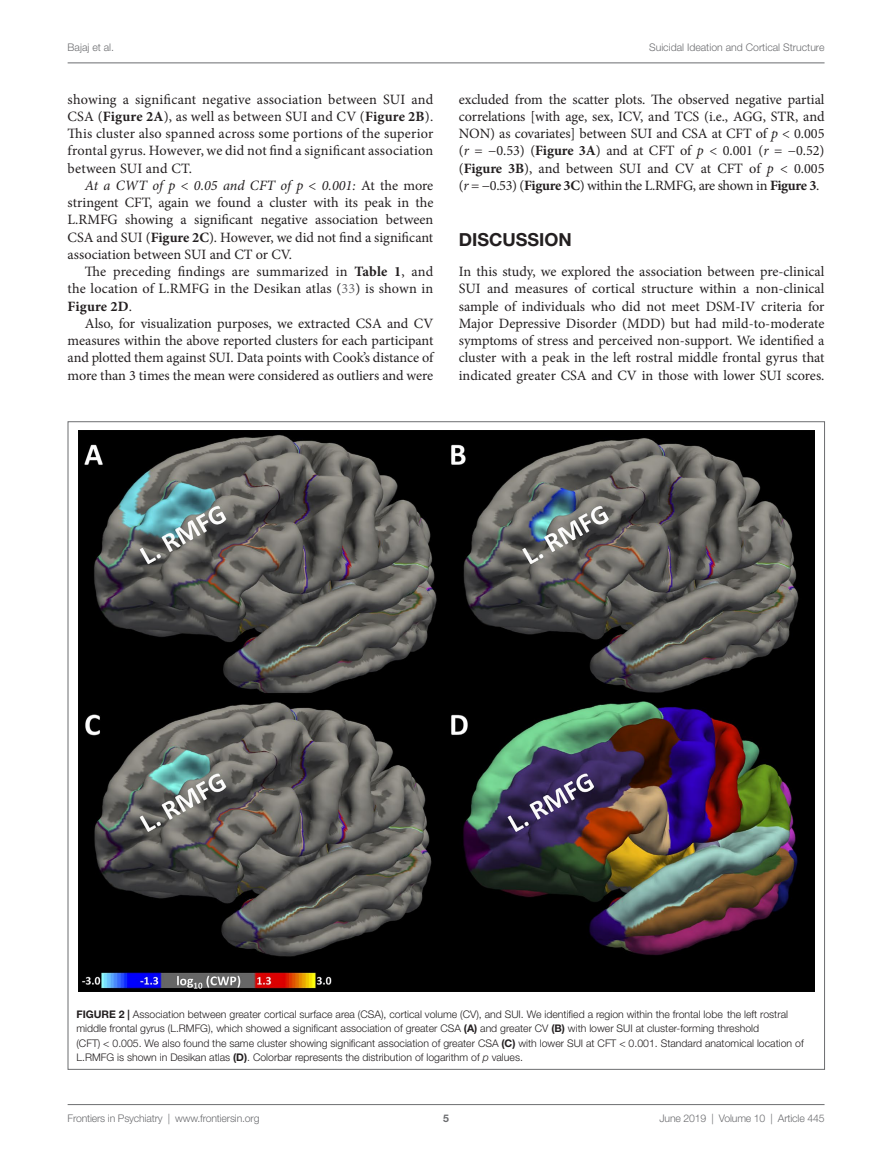
<style>
.page{position:relative;width:893px;height:1170px;background:#fff}
.page>*{position:absolute;margin:0;border:0;box-sizing:border-box;transform-origin:0 0}
._1{font:700 18px "Helvetica Neue LT Std";color:#231f20}
.T{font:14.25px/17.2px "Minion Pro";letter-spacing:-.005em;color:#231f20;text-align:justify}
.T1{font:14.25px/17.2px "Minion Pro";letter-spacing:.005em;color:#231f20;text-align:justify}
.FC{font:300 10.5px/14.2px "Helvetica Neue LT Std";color:#231f20}
.t1{font:300 10.5px "Helvetica Neue LT Std";letter-spacing:-.015em;color:#6c6d70}
.t2{font:700 10.5px "Helvetica Neue LT Std";color:#6c6d70}
.s1{font-weight:700}
.s2{font-style:italic}
.s3{color:#6c6d70}
</style>
<div class="page">
<hr style="left:68px;top:63px;width:756px;height:1px;background:#6c6d70">
<hr style="left:68px;top:1104px;width:756px;height:1px;background:#6c6d70">
<img style="left:78px;top:430px;width:736px;height:561px">
<p class="t1" style="left:68px;top:41px;width:48px">Bajaj et al.</p>
<p class="t1" style="left:649px;top:41px;width:177px">Suicidal Ideation and Cortical Structure</p>
<p class="T1" style="left:68px;top:90px;width:367px">showing a significant negative association between SUI and CSA (<span class="s1">Figure 2A</span>), as well as between SUI and CV (<span class="s1">Figure 2B</span>).<br>This cluster also spanned across some portions of the superior frontal gyrus. However, we did not find a significant association between SUI and CT.</p>
<p class="T" style="left:68px;top:177px;width:367px;text-indent:17px"><span class="s2">At a CWT of p</span> &lt; <span class="s2">0.05 and CFT of p</span> &lt; <span class="s2">0.001:</span> At the more stringent CFT, again we found a cluster with its peak in the L.RMFG showing a significant negative association between CSA and SUI (<span class="s1">Figure 2C</span>). However, we did not find a significant association between SUI and CT or CV.</p>
<p class="T" style="left:68px;top:263px;width:367px;text-indent:17px">The preceding findings are summarized in <span class="s1">Table 1</span>, and the location of L.RMFG in the Desikan atlas (<span class="s3">33</span>) is shown in <span class="s1">Figure 2D</span>.</p>
<p class="T" style="left:68px;top:315px;width:367px;text-indent:17px">Also, for visualization purposes, we extracted CSA and CV measures within the above reported clusters for each participant and plotted them against SUI. Data points with Cook’s distance of more than 3 times the mean were considered as outliers and were</p>
<p class="T" style="left:459px;top:90px;width:367px">excluded from the scatter plots. The observed negative partial correlations [with age, sex, ICV, and TCS (i.e., AGG, STR, and NON) as covariates] between SUI and CSA at CFT of <span class="s2">p</span> &lt; 0.005 (<span class="s2">r</span> = −0.53) (<span class="s1">Figure 3A</span>) and at CFT of <span class="s2">p</span> &lt; 0.001 (<span class="s2">r</span> = −0.52) (<span class="s1">Figure 3B</span>), and between SUI and CV at CFT of <span class="s2">p</span> &lt; 0.005 (<span class="s2">r</span> = −0.53) (<span class="s1">Figure 3C</span>) within the L.RMFG, are shown in <span class="s1">Figure 3</span>.</p>
<p class="_1" style="left:459px;top:228px;width:115px">DISCUSSION</p>
<p class="T1" style="left:459px;top:263px;width:367px">In this study, we explored the association between pre-clinical SUI and measures of cortical structure within a non-clinical sample of individuals who did not meet DSM-IV criteria for Major Depressive Disorder (MDD) but had mild-to-moderate symptoms of stress and perceived non-support. We identified a cluster with a peak in the left rostral middle frontal gyrus that indicated greater CSA and CV in those with lower SUI scores.</p>
<p class="FC" style="left:76px;top:1006px;width:729px"><span class="s1">FIGURE 2 |</span> Association between greater cortical surface area (CSA), cortical volume (CV), and SUI. We identified a region within the frontal lobe the left rostral middle frontal gyrus (L.RMFG), which showed a significant association of greater CSA <span class="s1">(A)</span> and greater CV <span class="s1">(B)</span> with lower SUI at cluster-forming threshold<br>(CFT) &lt; 0.005. We also found the same cluster showing significant association of greater CSA <span class="s1">(C)</span> with lower SUI at CFT &lt; 0.001. Standard anatomical location of L.RMFG is shown in Desikan atlas <span class="s1">(D)</span>. Colorbar represents the distribution of logarithm of <span class="s2">p</span> values.</p>
<p class="t1" style="left:68px;top:1111px;width:193px">Frontiers in Psychiatry | www.frontiersin.org</p>
<p class="t2" style="left:443px;top:1111px;width:7px">5</p>
<p class="t1" style="left:659px;top:1111px;width:166px">June 2019 | Volume 10 | Article 445</p>
</div>
